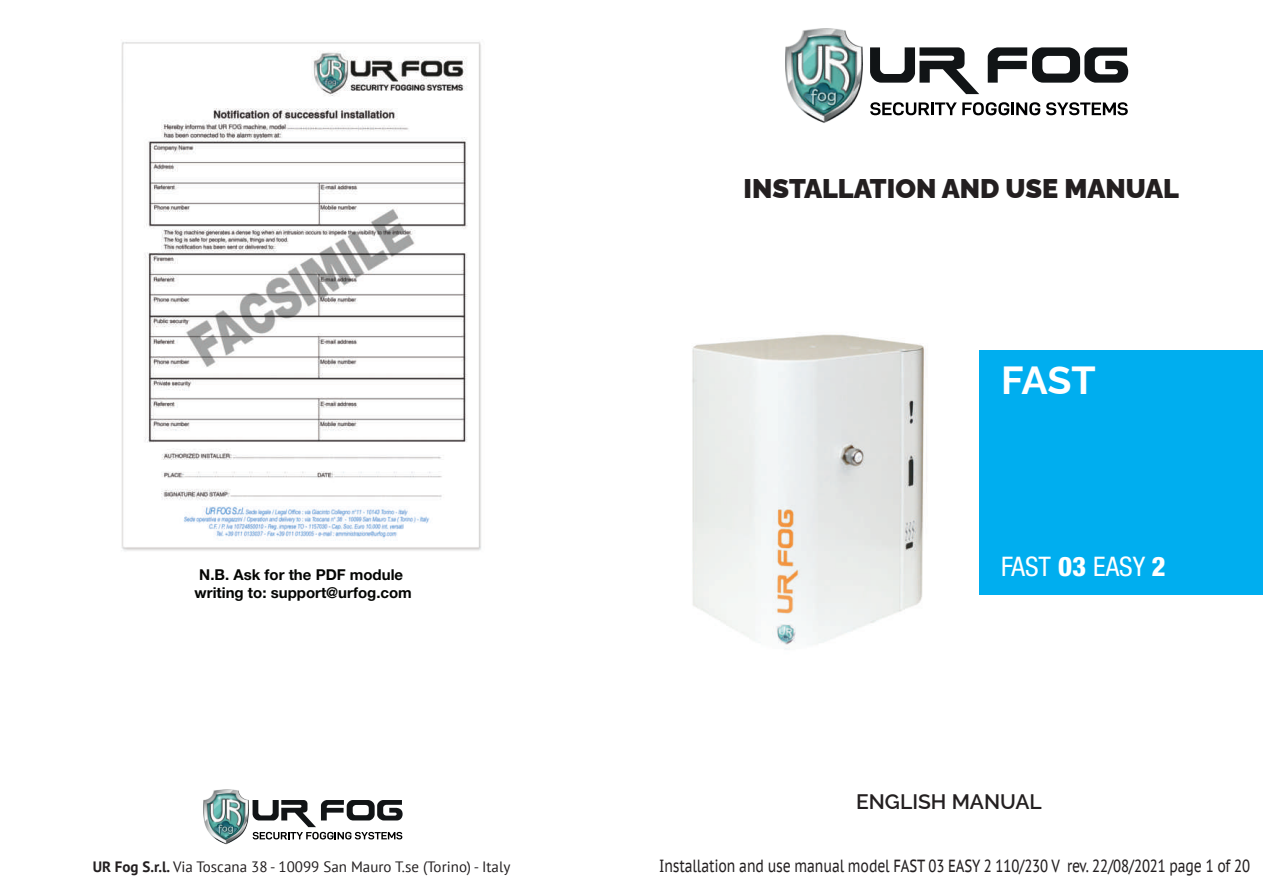
<style>
.page{position:relative;width:1263px;height:893px;background:#fff}
.page>*{position:absolute;margin:0;border:0;box-sizing:border-box;transform-origin:0 0}
.t1{font:700 39.15px "Raleway";color:#fff}
.t2{font:900 27px "Raleway";color:#231f20}
.t3{font:condensed 27px "Helvetica Neue";color:#fff}
.t4{font:600 21px "Raleway";color:#231f20}
.t5{font:17.55px "PT Sans Caption";letter-spacing:-.01em;color:#231f20;scale:.77 1}
.t6{font:15px "PT Sans";color:#231f20}
.t7{font:700 15px/18px "Helvetica Neue";color:#040503;text-align:center}
.s1{font-weight:700}
.s2{font-weight:800}
</style>
<div class="page">
<svg style="left:870px;top:47px;width:109px;height:47px"></svg>
<svg style="left:988px;top:47px;width:140px;height:36px"></svg>
<svg style="left:870px;top:102px;width:170px;height:13px"></svg>
<svg style="left:1046px;top:102px;width:82px;height:13px"></svg>
<img style="left:785px;top:29px;width:78px;height:94px">
<div style="left:980px;top:350px;width:283px;height:244px;background:#00aeef"></div>
<img style="left:692px;top:334px;width:232px;height:315px">
<svg style="left:253px;top:800px;width:150px;height:39px"></svg>
<img style="left:203px;top:789px;width:45px;height:55px">
<img style="left:121px;top:42px;width:360px;height:509px">
<p class="t7" style="left:195px;top:565px;width:219px">N.B. Ask for the PDF module writing to: support@urfog.com</p>
<p class="t6" style="left:93px;top:857px;width:419px"><span class="s1">UR Fog S.r.l.</span> Via Toscana 38 - 10099 San Mauro T.se (Torino) - Italy</p>
<h2 class="t2" style="left:743px;top:167px;width:437px">INSTALLATION AND USE MANUAL</h2>
<h1 class="t1" style="left:1001px;top:349px;width:96px">FAST</h1>
<h2 class="t3" style="left:1001px;top:551px;width:166px">FAST <span class="s2">03</span> EASY <span class="s2">2</span></h2>
<p class="t4" style="left:856px;top:784px;width:187px">ENGLISH MANUAL</p>
<p class="t5" style="left:659px;top:854px;width:769px">Installation and use manual model FAST 03 EASY 2 110/230 V rev. 22/08/2021 page 1 of 20</p>
</div>
